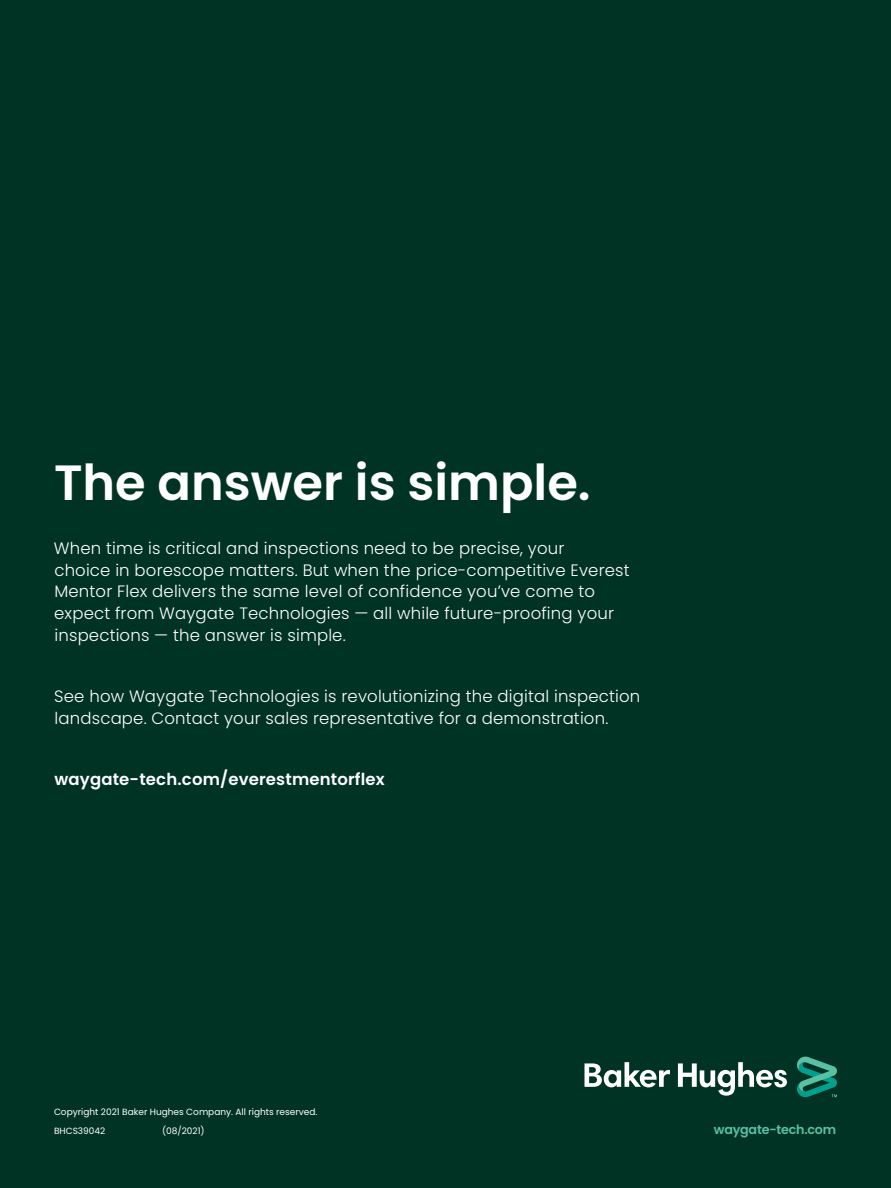
<style>
.page{position:relative;width:891px;height:1188px;background:#003323}
.page>*{position:absolute;margin:0;border:0;box-sizing:border-box;transform-origin:0 0}
.t1{font:600 49.5px "Poppins";color:#fff}
.t2{font:300 16.5px/21.8px "Poppins";letter-spacing:.01em;color:#fff}
.t3{font:600 16.5px "Poppins";letter-spacing:.01em;color:#fff}
._8_5pt-body_text{font:600 12.75px "Poppins";letter-spacing:-.02em;color:#59c1a3}
._6pt-legal_footnote{font:9px "Poppins";color:#fff}
</style>
<div class="page">
<svg style="left:585px;top:1056px;width:252px;height:42px"></svg>
<p class="t1" style="left:54px;top:454px;width:538px">The answer is simple.</p>
<p class="t2" style="left:54px;top:537px;width:577px">When time is critical and inspections need to be precise, your<br>choice in borescope matters. But when the price-competitive Everest Mentor Flex delivers the same level of confidence you’ve come to expect from Waygate Technologies — all while future-proofing your inspections — the answer is simple.</p>
<p class="t2" style="left:54px;top:686px;width:588px">See how Waygate Technologies is revolutionizing the digital inspection landscape. Contact your sales representative for a demonstration.</p>
<p class="t3" style="left:54px;top:770px;width:332px">waygate-tech.com/everestmentorflex</p>
<p class="_6pt-legal_footnote" style="left:54px;top:1107px;width:265px">Copyright 2021 Baker Hughes Company. All rights reserved.</p>
<p class="_6pt-legal_footnote" style="left:54px;top:1126px;width:53px">BHCS39042</p>
<p class="_6pt-legal_footnote" style="left:162px;top:1126px;width:44px">(08/2021)</p>
<p class="_8_5pt-body_text" style="left:714px;top:1122px;width:124px">waygate-tech.com</p>
</div>
